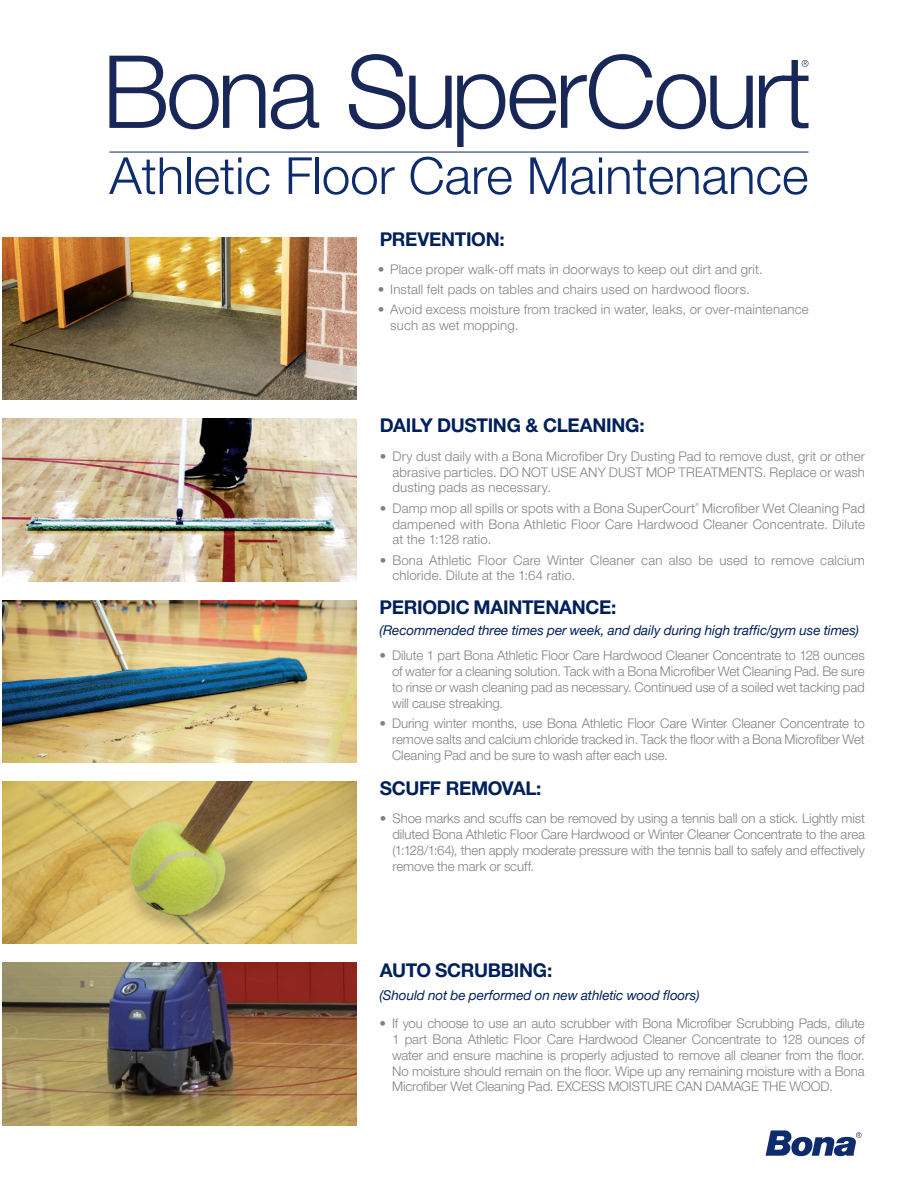
<style>
.page{position:relative;width:918px;height:1188px;background:#fff}
.page>*{position:absolute;margin:0;border:0;box-sizing:border-box;transform-origin:0 0}
.t1{font:300 51.15px "Helvetica Neue LT Pro";color:#0d2b6d}
.Body_copy_-_8pt_blac{font:700 18.9px "Helvetica Neue LT Pro";letter-spacing:-.015em;color:#00205b}
.Body_copy_-_8pt_blac-2{font:italic 13.5px "Helvetica Neue LT Pro";letter-spacing:-.005em;color:#00205b}
.t2{font:300 13.2px/15.9px "Helvetica Neue LT Pro";letter-spacing:.01em;color:#808285;text-align:justify}
.t3{font:300 4.35px "Helvetica Neue LT Pro";color:#808285}
</style>
<div class="page">
<svg style="left:766px;top:1130px;width:96px;height:26px"></svg>
<img style="left:3px;top:782px;width:354px;height:162px">
<img style="left:3px;top:419px;width:354px;height:162px">
<img style="left:3px;top:237px;width:354px;height:163px">
<img style="left:3px;top:600px;width:353px;height:163px">
<img style="left:3px;top:963px;width:354px;height:162px">
<svg style="left:109px;top:56px;width:156px;height:73px"></svg>
<svg style="left:271px;top:74px;width:48px;height:55px"></svg>
<svg style="left:349px;top:54px;width:404px;height:92px"></svg>
<svg style="left:759px;top:60px;width:50px;height:68px"></svg>
<hr style="left:109px;top:152px;width:700px;height:1px;background:#0d2b6d">
<p class="t1" style="left:109px;top:144px;width:701px">Athletic Floor Care Maintenance</p>
<p class="Body_copy_-_8pt_blac" style="left:380px;top:227px;width:126px">PREVENTION:</p>
<p class="t2" style="left:378px;top:261px;width:386px">• Place proper walk-off mats in doorways to keep out dirt and grit.</p>
<p class="t2" style="left:378px;top:281px;width:373px">• Install felt pads on tables and chairs used on hardwood floors.</p>
<p class="t2" style="left:390px;top:301px;width:420px;text-indent:-12px">• Avoid excess moisture from tracked in water, leaks, or over-maintenance such as wet mopping.</p>
<p class="Body_copy_-_8pt_blac" style="left:380px;top:414px;width:266px">DAILY DUSTING &amp; CLEANING:</p>
<p class="t2" style="left:392px;top:448px;width:474px;text-indent:-12px">• Dry dust daily with a Bona Microfiber Dry Dusting Pad to remove dust, grit or other abrasive particles. DO NOT USE ANY DUST MOP TREATMENTS. Replace or wash dusting pads as necessary.</p>
<p class="t2" style="left:380px;top:500px;width:317px">• Damp mop all spills or spots with a Bona SuperCourt</p>
<p class="t3" style="left:695px;top:501px;width:5px">®</p>
<p class="t2" style="left:392px;top:500px;width:474px;text-indent:310px">Microfiber Wet Cleaning Pad dampened with Bona Athletic Floor Care Hardwood Cleaner Concentrate. Dilute at the 1:128 ratio.</p>
<p class="t2" style="left:392px;top:552px;width:474px;text-indent:-12px">• Bona Athletic Floor Care Winter Cleaner can also be used to remove calcium chloride. Dilute at the 1:64 ratio.</p>
<p class="Body_copy_-_8pt_blac" style="left:380px;top:595px;width:238px">PERIODIC MAINTENANCE:</p>
<p class="Body_copy_-_8pt_blac-2" style="left:380px;top:622px;width:481px">(Recommended three times per week, and daily during high traffic/gym use times)</p>
<p class="t2" style="left:392px;top:647px;width:474px;text-indent:-12px">• Dilute 1 part Bona Athletic Floor Care Hardwood Cleaner Concentrate to 128 ounces of water for a cleaning solution. Tack with a Bona Microfiber Wet Cleaning Pad. Be sure to rinse or wash cleaning pad as necessary. Continued use of a soiled wet tacking pad will cause streaking.</p>
<p class="t2" style="left:392px;top:715px;width:474px;text-indent:-12px">• During winter months, use Bona Athletic Floor Care Winter Cleaner Concentrate to remove salts and calcium chloride tracked in. Tack the floor with a Bona Microfiber Wet Cleaning Pad and be sure to wash after each use.</p>
<p class="Body_copy_-_8pt_blac" style="left:380px;top:777px;width:163px">SCUFF REMOVAL:</p>
<p class="t2" style="left:392px;top:811px;width:474px;text-indent:-12px">• Shoe marks and scuffs can be removed by using a tennis ball on a stick. Lightly mist diluted Bona Athletic Floor Care Hardwood or Winter Cleaner Concentrate to the area (1:128/1:64), then apply moderate pressure with the tennis ball to safely and effectively remove the mark or scuff.</p>
<p class="Body_copy_-_8pt_blac" style="left:380px;top:958px;width:174px">AUTO SCRUBBING:</p>
<p class="Body_copy_-_8pt_blac-2" style="left:380px;top:987px;width:321px">(Should not be performed on new athletic wood floors)</p>
<p class="t2" style="left:392px;top:1015px;width:474px;text-indent:-12px">• If you choose to use an auto scrubber with Bona Microfiber Scrubbing Pads, dilute 1 part Bona Athletic Floor Care Hardwood Cleaner Concentrate to 128 ounces of water and ensure machine is properly adjusted to remove all cleaner from the floor.<br>No moisture should remain on the floor. Wipe up any remaining moisture with a Bona Microfiber Wet Cleaning Pad. EXCESS MOISTURE CAN DAMAGE THE WOOD.</p>
</div>
